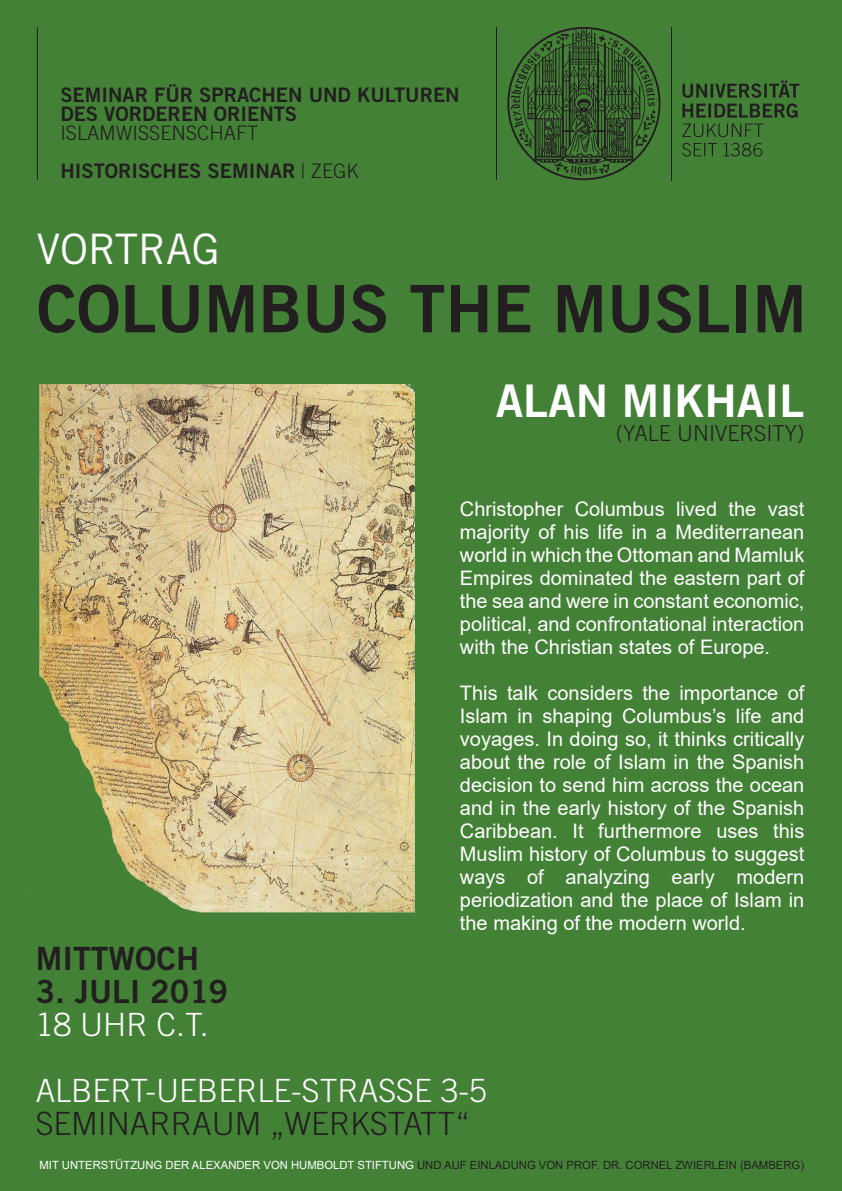
<style>
.page{position:relative;width:842px;height:1191px;background:#438136}
.page>*{position:absolute;margin:0;border:0;box-sizing:border-box;transform-origin:0 0}
.t1{font:65.4px "Trade Gothic LT Std Bd 2";color:#231f20}
.t2{font:45px "Trade Gothic LT Std Bd 2";color:#fff}
.t3{font:42px "Trade Gothic LT Std";color:#fff}
.t4{font:300 32px/66px "Trade Gothic LT Std";color:#fff}
.t5{font:300 32px "Trade Gothic LT Std";color:#231f20}
.t6{font:32px "Trade Gothic LT Std Bd 2";color:#231f20}
.t7{font:300 22px "Trade Gothic LT Std";color:#231f20}
.t8{font:20px/23px "Arial";color:#fff;text-align:justify}
.t9{font:20px/19px "Trade Gothic LT Std Bd 2";color:#231f20}
.t10{font:300 20px "Trade Gothic LT Std";color:#231f20}
.t11{font:11.3px "Arial";color:#231f20}
.s1{font-family:"Trade Gothic LT Std";font-weight:300}
.s2{color:#fff}
</style>
<div class="page">
<img style="left:29px;top:384px;width:386px;height:529px">
<hr style="left:671px;top:27px;width:1px;height:153px;background:#231f20">
<svg style="left:682px;top:143px;width:80px;height:13px"></svg>
<svg style="left:682px;top:124px;width:81px;height:13px"></svg>
<svg style="left:682px;top:80px;width:117px;height:38px"></svg>
<svg style="left:507px;top:27px;width:153px;height:153px"></svg>
<hr style="left:37px;top:27px;width:1px;height:153px;background:#231f20">
<hr style="left:496px;top:27px;width:1px;height:153px;background:#231f20">
<p class="t9" style="left:60px;top:85px;width:401px">SEMINAR FÜR SPRACHEN UND KULTUREN<br>DES VORDEREN ORIENTS</p>
<p class="t10" style="left:60px;top:121px;width:199px">ISLAMWISSENSCHAFT</p>
<p class="t9" style="left:60px;top:161px;width:300px">HISTORISCHES SEMINAR <span class="s1">| ZEGK</span></p>
<h3 class="t3" style="left:37px;top:224px;width:184px">VORTRAG</h3>
<h1 class="t1" style="left:37px;top:268px;width:771px">COLUMBUS THE MUSLIM</h1>
<h2 class="t2" style="left:496px;top:373px;width:310px">ALAN MIKHAIL</h2>
<p class="t7" style="left:616px;top:420px;width:190px">(YALE UNIVERSITY)</p>
<p class="t8" style="left:460px;top:497px;width:346px">Christopher Columbus lived the vast majority of his life in a Mediterranean world in which the Ottoman and Mamluk Empires dominated the eastern part of the sea and were in constant economic, political, and confrontational interaction with the Christian states of Europe.</p>
<p class="t8" style="left:460px;top:681px;width:346px">This talk considers the importance of Islam in shaping Columbus’s life and voyages. In doing so, it thinks critically about the role of Islam in the Spanish decision to send him across the ocean and in the early history of the Spanish Caribbean. It furthermore uses this Muslim history of Columbus to suggest ways of analyzing early modern periodization and the place of Islam in the making of the modern world.</p>
<h3 class="t6" style="left:36px;top:938px;width:165px">MITTWOCH</h3>
<h3 class="t6" style="left:36px;top:971px;width:194px">3. JULI 2019</h3>
<h3 class="t4" style="left:36px;top:991px;width:453px">18 UHR C.T.<br>ALBERT-UEBERLE-STRASSE 3-5</h3>
<h3 class="t5" style="left:36px;top:1104px;width:435px">SEMINARRAUM „WERKSTATT“</h3>
<p class="t11" style="left:40px;top:1157px;width:766px"><span class="s2">MIT UNTERSTÜTZUNG DER ALEXANDER VON HUMBOLDT STIFTUNG</span> UND AUF EINLADUNG VON PROF. DR. CORNEL ZWIERLEIN (BAMBERG)</p>
</div>
